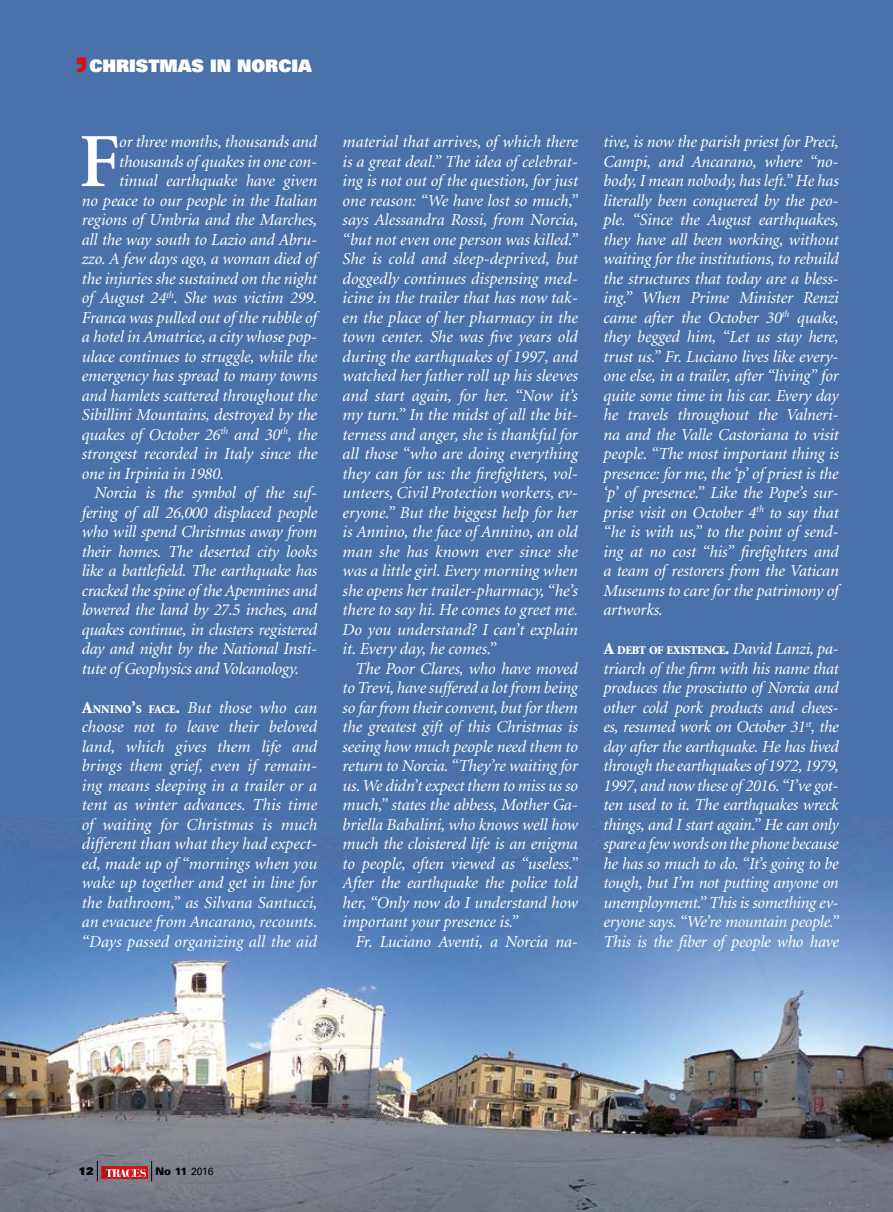
<style>
.page{position:relative;width:893px;height:1212px;background:#4a71a9}
.page>*{position:absolute;margin:0;border:0;box-sizing:border-box;transform-origin:0 0}
.t1{font:600 76.8px "Minion";color:#fff}
.t2{font:900 17.25px "Univers";color:#fff}
.t3{font:italic 16.8px/19.5px "Minion";letter-spacing:-.01em;color:#fff;text-align:justify}
.t4{font:900 11.7px "Minion";letter-spacing:-.03em;color:#fff}
.t5{font:900 10.5px "Univers";color:#000}
.t6{font:900 10.5px "Univers";color:#000}
.s1{font-weight:900;font-style:normal}
.s2{font-weight:900;font-style:normal;font-size:11.7px}
.s3{font-size:16.8px}
.s4{font-weight:400;font-style:italic;font-size:16.8px}
.s5{font-weight:400}
</style>
<div class="page">
<img style="left:0;top:829px;width:893px;height:383px">
<svg style="left:97px;top:1161px;width:55px;height:20px"></svg>
<svg style="left:77px;top:57px;width:9px;height:15px"></svg>
<p class="t2" style="left:89px;top:55px;width:224px">CHRISTMAS IN NORCIA</p>
<h1 class="t1" style="left:79px;top:122px;width:43px">F</h1>
<p class="t3" style="left:119px;top:133px;width:199px">or three months, thousands and</p>
<p class="t3" style="left:119px;top:152px;width:199px">thousands of quakes in one con-</p>
<p class="t3" style="left:119px;top:172px;width:199px">tinual earthquake have given</p>
<p class="t3" style="left:82px;top:191px;width:237px">no peace to our people in the Italian</p>
<p class="t3" style="left:82px;top:211px;width:237px">regions of Umbria and the Marches,</p>
<p class="t3" style="left:82px;top:230px;width:237px">all the way south to Lazio and Abru-</p>
<p class="t3" style="left:82px;top:250px;width:237px">zzo. A few days ago, a woman died of</p>
<p class="t3" style="left:82px;top:269px;width:237px">the injuries she sustained on the night</p>
<p class="t3" style="left:82px;top:289px;width:237px">of August 24<sup>th</sup>. She was victim 299.</p>
<p class="t3" style="left:82px;top:308px;width:237px">Franca was pulled out of the rubble of</p>
<p class="t3" style="left:82px;top:328px;width:237px">a hotel in Amatrice, a city whose pop-</p>
<p class="t3" style="left:82px;top:347px;width:237px">ulace continues to struggle, while the</p>
<p class="t3" style="left:82px;top:367px;width:237px">emergency has spread to many towns</p>
<p class="t3" style="left:82px;top:386px;width:237px">and hamlets scattered throughout the</p>
<p class="t3" style="left:82px;top:406px;width:237px">Sibillini Mountains, destroyed by the</p>
<p class="t3" style="left:82px;top:425px;width:237px">quakes of October 26<sup>th</sup> and 30<sup>th</sup>, the</p>
<p class="t3" style="left:82px;top:445px;width:237px">strongest recorded in Italy since the</p>
<p class="t3" style="left:82px;top:464px;width:144px">one in Irpinia in 1980.</p>
<p class="t3" style="left:95px;top:484px;width:224px">Norcia is the symbol of the suf-</p>
<p class="t3" style="left:82px;top:503px;width:237px">fering of all 26,000 displaced people</p>
<p class="t3" style="left:82px;top:523px;width:237px">who will spend Christmas away from</p>
<p class="t3" style="left:82px;top:542px;width:237px">their homes. The deserted city looks</p>
<p class="t3" style="left:82px;top:562px;width:237px">like a battlefield. The earthquake has</p>
<p class="t3" style="left:82px;top:581px;width:237px">cracked the spine of the Apennines and</p>
<p class="t3" style="left:82px;top:601px;width:237px">lowered the land by 27.5 inches, and</p>
<p class="t3" style="left:82px;top:620px;width:237px">quakes continue, in clusters registered</p>
<p class="t3" style="left:82px;top:640px;width:237px">day and night by the National Insti-</p>
<p class="t3" style="left:82px;top:659px;width:219px">tute of Geophysics and Volcanology.</p>
<p class="t3" style="left:82px;top:698px;width:237px"><span class="s1">A</span><span class="s2">NNINO</span><span class="s1">’</span><span class="s2">S FACE</span><span class="s1">.</span> But those who can choose not to leave their beloved land, which gives them life and brings them grief, even if remain&shy;ing means sleeping in a trailer or a tent as winter advances. This time of waiting for Christmas is much different than what they had expect&shy;ed, made up of “mornings when you wake up together and get in line for the bathroom,” as Silvana Santucci, an evacuee from Ancarano, recounts. “Days passed organizing all the aid</p>
<p class="t3" style="left:343px;top:133px;width:237px">material that arrives, of which there is a great deal.” The idea of celebrat&shy;ing is not out of the question, for just one reason: “We have lost so much,” says Alessandra Rossi, from Norcia, “but not even one person was killed.” She is cold and sleep-deprived, but doggedly continues dispensing med&shy;icine in the trailer that has now tak&shy;en the place of her pharmacy in the town center. She was five years old during the earthquakes of 1997, and watched her father roll up his sleeves and start again, for her. “Now it’s my turn.” In the midst of all the bit&shy;terness and anger, she is thankful for all those “who are doing everything they can for us: the firefighters, vol&shy;unteers, Civil Protection workers, ev&shy;eryone.” But the biggest help for her is Annino, the face of Annino, an old man she has known ever since she was a little girl. Every morning when she opens her trailer-pharmacy, “he’s there to say hi. He comes to greet me.<br>Do you understand? I can’t explain it. Every day, he comes.”</p>
<p class="t3" style="left:343px;top:659px;width:237px;text-indent:13px">The Poor Clares, who have moved to Trevi, have suffered a lot from being so far from their convent, but for them the greatest gift of this Christmas is seeing how much people need them to return to Norcia. “They’re waiting for us. We didn’t expect them to miss us so much,” states the abbess, Mother Ga&shy;briella Babalini, who knows well how much the cloistered life is an enigma to people, often viewed as “useless.” After the earthquake the police told her, “Only now do I understand how important your presence is.”</p>
<p class="t3" style="left:355px;top:932px;width:224px">Fr. Luciano Aventi, a Norcia na-</p>
<p class="t3" style="left:603px;top:133px;width:237px">tive, is now the parish priest for Preci, Campi, and Ancarano, where “no&shy;body, I mean nobody, has left.” He has literally been conquered by the peo&shy;ple. “Since the August earthquakes, they have all been working, without waiting for the institutions, to rebuild the structures that today are a bless&shy;ing.” When Prime Minister Renzi came after the October 30<sup>th</sup> quake, they begged him, “Let us stay here, trust us.” Fr. Luciano lives like every&shy;one else, in a trailer, after “living” for quite some time in his car. Every day he travels throughout the Valneri&shy;na and the Valle Castoriana to visit people. “The most important thing is presence: for me, the ‘p’ of priest is the ‘p’ of presence.” Like the Pope’s sur&shy;prise visit on October 4<sup>th</sup> to say that “he is with us,” to the point of send&shy;ing at no cost “his” firefighters and a team of restorers from the Vatican Museums to care for the patrimony of artworks.</p>
<p class="t4" style="left:603px;top:644px;width:237px"><span class="s3">A</span> DEBT OF EXISTENCE<span class="s3">.</span> <span class="s4">David Lanzi, pa-</span></p>
<p class="t3" style="left:603px;top:659px;width:237px">triarch of the firm with his name that produces the prosciutto of Norcia and other cold pork products and chees&shy;es, resumed work on October 31<sup>st</sup>, the day after the earthquake. He has lived through the earthquakes of 1972, 1979, 1997, and now these of 2016. “I’ve got&shy;ten used to it. The earthquakes wreck things, and I start again.” He can only spare a few words on the phone because he has so much to do. “It’s going to be tough, but I’m not putting anyone on unemployment.” This is something ev&shy;eryone says. “We’re mountain people.” This is the fiber of people who have</p>
<p class="t6" style="left:79px;top:1165px;width:16px">12</p>
<p class="t5" style="left:156px;top:1165px;width:60px">No 11 <span class="s5">2016</span></p>
</div>
